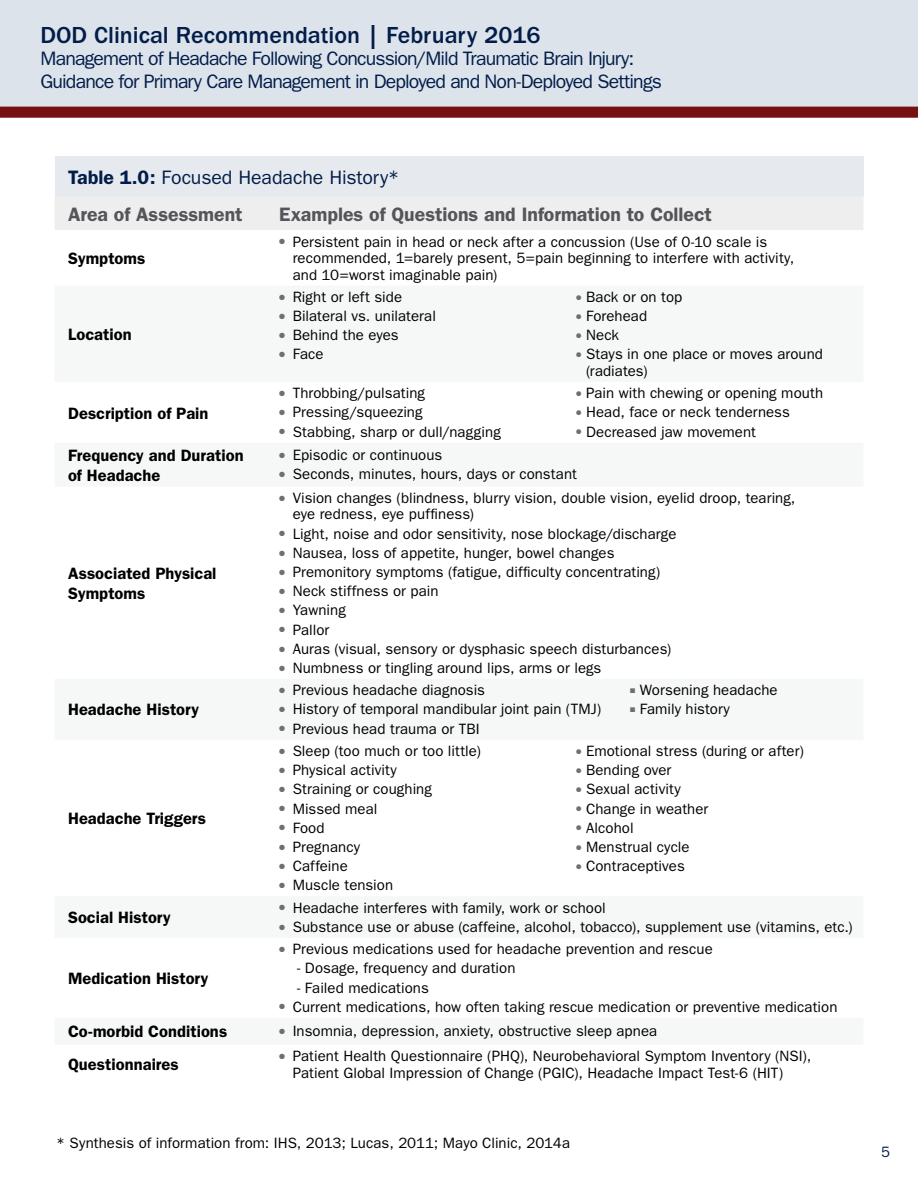
<style>
.page{position:relative;width:918px;height:1188px;background:#fff}
.page>*{position:absolute;margin:0;border:0;box-sizing:border-box;transform-origin:0 0}
.t1{font:500 24px "ITC Franklin Gothic Std";color:#021d49}
.t2{font:19.5px/22.5px "ITC Franklin Gothic Std";letter-spacing:-.045em;color:#021d49}
.t3{font:600 19.5px "Franklin Gothic";color:#54555a}
.t4{font:19.5px "ITC Franklin Gothic Std";color:#021d49}
.table_body{font:600 16.5px/19.5px "Franklin Gothic";color:#000}
.table_body_-_10_11{font:15px/16.5px "ITC Franklin Gothic Std";letter-spacing:.005em;color:#000}
.t5{font:15px "ITC Franklin Gothic Std";color:#021d49}
.s1{font-family:"Franklin Gothic";font-weight:600}
.s2{color:#6d6f73}
</style>
<div class="page">
<div style="left:0;top:0;width:918px;height:108px;background:#dce3eb"></div>
<div style="left:0;top:107px;width:918px;height:11px;background:#761113"></div>
<div style="left:55px;top:156px;width:808px;height:41px;background:#e6eaee"></div>
<div style="left:55px;top:197px;width:808px;height:33px;background:#eee"></div>
<h1 class="t1" style="left:40px;top:21px;width:502px">DOD Clinical Recommendation | February 2016</h1>
<h2 class="t2" style="left:40px;top:48px;width:623px">Management of Headache Following Concussion/Mild Traumatic Brain Injury:<br>Guidance for Primary Care Management in Deployed and Non-Deployed Settings</h2>
<h3 class="t4" style="left:68px;top:166px;width:333px"><span class="s1">Table 1.0:</span> Focused Headache History*</h3>
<p class="t3" style="left:68px;top:203px;width:176px">Area of Assessment</p>
<p class="t3" style="left:279px;top:203px;width:434px">Examples of Questions and Information to Collect</p>
<p class="table_body" style="left:68px;top:249px;width:79px">Symptoms</p>
<p class="table_body_-_10_11" style="left:293px;top:233px;width:503px;text-indent:-13px"><span class="s2">●</span> Persistent pain in head or neck after a concussion (Use of 0-10 scale is recommended, 1=barely present, 5=pain beginning to interfere with activity, and 10=worst imaginable pain)</p>
<p class="table_body" style="left:68px;top:325px;width:65px">Location</p>
<p class="table_body" style="left:68px;top:403px;width:142px">Description of Pain</p>
<p class="table_body_-_10_11" style="left:279px;top:289px;width:124px"><span class="s2">●</span> Right or left side</p>
<p class="table_body_-_10_11" style="left:576px;top:289px;width:108px"><span class="s2">●</span> Back or on top</p>
<p class="table_body_-_10_11" style="left:279px;top:308px;width:158px"><span class="s2">●</span> Bilateral vs. unilateral</p>
<p class="table_body_-_10_11" style="left:576px;top:308px;width:73px"><span class="s2">●</span> Forehead</p>
<p class="table_body_-_10_11" style="left:279px;top:327px;width:121px"><span class="s2">●</span> Behind the eyes</p>
<p class="table_body_-_10_11" style="left:576px;top:327px;width:44px"><span class="s2">●</span> Neck</p>
<p class="table_body_-_10_11" style="left:279px;top:346px;width:46px"><span class="s2">●</span> Face</p>
<p class="table_body_-_10_11" style="left:586px;top:346px;width:239px;text-indent:-10px"><span class="s2">●</span> Stays in one place or moves around (radiates)</p>
<p class="table_body_-_10_11" style="left:279px;top:385px;width:147px"><span class="s2">●</span> Throbbing/pulsating</p>
<p class="table_body_-_10_11" style="left:576px;top:385px;width:249px"><span class="s2">●</span> Pain with chewing or opening mouth</p>
<p class="table_body_-_10_11" style="left:279px;top:404px;width:145px"><span class="s2">●</span> Pressing/squeezing</p>
<p class="table_body_-_10_11" style="left:576px;top:404px;width:215px"><span class="s2">●</span> Head, face or neck tenderness</p>
<p class="table_body_-_10_11" style="left:279px;top:423px;width:223px"><span class="s2">●</span> Stabbing, sharp or dull/nagging</p>
<p class="table_body_-_10_11" style="left:576px;top:423px;width:181px"><span class="s2">●</span> Decreased jaw movement</p>
<p class="table_body" style="left:68px;top:446px;width:177px">Frequency and Duration of Headache</p>
<p class="table_body_-_10_11" style="left:279px;top:447px;width:165px"><span class="s2">●</span> Episodic or continuous</p>
<p class="table_body_-_10_11" style="left:279px;top:466px;width:299px"><span class="s2">●</span> Seconds, minutes, hours, days or constant</p>
<p class="table_body" style="left:68px;top:564px;width:150px">Associated Physical<br>Symptoms</p>
<p class="table_body" style="left:68px;top:700px;width:132px">Headache History</p>
<p class="table_body" style="left:68px;top:809px;width:139px">Headache Triggers</p>
<p class="table_body" style="left:68px;top:908px;width:104px">Social History</p>
<p class="table_body" style="left:68px;top:969px;width:142px">Medication History</p>
<p class="table_body_-_10_11" style="left:293px;top:490px;width:504px;text-indent:-13px"><span class="s2">●</span> Vision changes (blindness, blurry vision, double vision, eyelid droop, tearing, eye redness, eye puffiness)</p>
<p class="table_body_-_10_11" style="left:279px;top:525px;width:399px"><span class="s2">●</span> Light, noise and odor sensitivity, nose blockage/discharge</p>
<p class="table_body_-_10_11" style="left:279px;top:545px;width:337px"><span class="s2">●</span> Nausea, loss of appetite, hunger, bowel changes</p>
<p class="table_body_-_10_11" style="left:279px;top:564px;width:383px"><span class="s2">●</span> Premonitory symptoms (fatigue, difficulty concentrating)</p>
<p class="table_body_-_10_11" style="left:279px;top:583px;width:161px"><span class="s2">●</span> Neck stiffness or pain</p>
<p class="table_body_-_10_11" style="left:279px;top:602px;width:68px"><span class="s2">●</span> Yawning</p>
<p class="table_body_-_10_11" style="left:279px;top:621px;width:52px"><span class="s2">●</span> Pallor</p>
<p class="table_body_-_10_11" style="left:279px;top:641px;width:394px"><span class="s2">●</span> Auras (visual, sensory or dysphasic speech disturbances)</p>
<p class="table_body_-_10_11" style="left:279px;top:660px;width:324px"><span class="s2">●</span> Numbness or tingling around lips, arms or legs</p>
<p class="table_body_-_10_11" style="left:279px;top:682px;width:207px"><span class="s2">●</span> Previous headache diagnosis</p>
<p class="table_body_-_10_11" style="left:630px;top:682px;width:149px"><span class="s2">■</span> Worsening headache</p>
<p class="table_body_-_10_11" style="left:279px;top:701px;width:324px"><span class="s2">●</span> History of temporal mandibular joint pain (TMJ)</p>
<p class="table_body_-_10_11" style="left:630px;top:701px;width:101px"><span class="s2">■</span> Family history</p>
<p class="table_body_-_10_11" style="left:279px;top:720px;width:202px"><span class="s2">●</span> Previous head trauma or TBI</p>
<p class="table_body_-_10_11" style="left:279px;top:743px;width:203px"><span class="s2">●</span> Sleep (too much or too little)</p>
<p class="table_body_-_10_11" style="left:576px;top:743px;width:229px"><span class="s2">●</span> Emotional stress (during or after)</p>
<p class="table_body_-_10_11" style="left:279px;top:762px;width:119px"><span class="s2">●</span> Physical activity</p>
<p class="table_body_-_10_11" style="left:576px;top:762px;width:97px"><span class="s2">●</span> Bending over</p>
<p class="table_body_-_10_11" style="left:279px;top:781px;width:154px"><span class="s2">●</span> Straining or coughing</p>
<p class="table_body_-_10_11" style="left:576px;top:781px;width:106px"><span class="s2">●</span> Sexual activity</p>
<p class="table_body_-_10_11" style="left:279px;top:800px;width:100px"><span class="s2">●</span> Missed meal</p>
<p class="table_body_-_10_11" style="left:576px;top:800px;width:134px"><span class="s2">●</span> Change in weather</p>
<p class="table_body_-_10_11" style="left:279px;top:820px;width:47px"><span class="s2">●</span> Food</p>
<p class="table_body_-_10_11" style="left:576px;top:820px;width:59px"><span class="s2">●</span> Alcohol</p>
<p class="table_body_-_10_11" style="left:279px;top:839px;width:82px"><span class="s2">●</span> Pregnancy</p>
<p class="table_body_-_10_11" style="left:576px;top:839px;width:115px"><span class="s2">●</span> Menstrual cycle</p>
<p class="table_body_-_10_11" style="left:279px;top:858px;width:70px"><span class="s2">●</span> Caffeine</p>
<p class="table_body_-_10_11" style="left:576px;top:858px;width:110px"><span class="s2">●</span> Contraceptives</p>
<p class="table_body_-_10_11" style="left:279px;top:877px;width:116px"><span class="s2">●</span> Muscle tension</p>
<p class="table_body_-_10_11" style="left:279px;top:899px;width:328px"><span class="s2">●</span> Headache interferes with family, work or school</p>
<p class="table_body_-_10_11" style="left:279px;top:919px;width:575px"><span class="s2">●</span> Substance use or abuse (caffeine, alcohol, tobacco), supplement use (vitamins, etc.)</p>
<p class="table_body_-_10_11" style="left:279px;top:941px;width:435px"><span class="s2">●</span> Previous medications used for headache prevention and rescue</p>
<p class="table_body_-_10_11" style="left:297px;top:960px;width:220px">- Dosage, frequency and duration</p>
<p class="table_body_-_10_11" style="left:297px;top:979px;width:133px">- Failed medications</p>
<p class="table_body_-_10_11" style="left:279px;top:998px;width:560px"><span class="s2">●</span> Current medications, how often taking rescue medication or preventive medication</p>
<p class="table_body" style="left:68px;top:1022px;width:161px">Co-morbid Conditions</p>
<p class="table_body_-_10_11" style="left:279px;top:1023px;width:380px"><span class="s2">●</span> Insomnia, depression, anxiety, obstructive sleep apnea</p>
<p class="table_body" style="left:68px;top:1055px;width:112px">Questionnaires</p>
<p class="table_body_-_10_11" style="left:293px;top:1048px;width:520px;text-indent:-13px"><span class="s2">●</span> Patient Health Questionnaire (PHQ), Neurobehavioral Symptom Inventory (NSI),<br>Patient Global Impression of Change (PGIC), Headache Impact Test-6 (HIT)</p>
<p class="table_body_-_10_11" style="left:56px;top:1135px;width:516px">* Synthesis of information from: IHS, 2013; Lucas, 2011; Mayo Clinic, 2014a</p>
<p class="t5" style="left:881px;top:1143px;width:10px">5</p>
</div>
